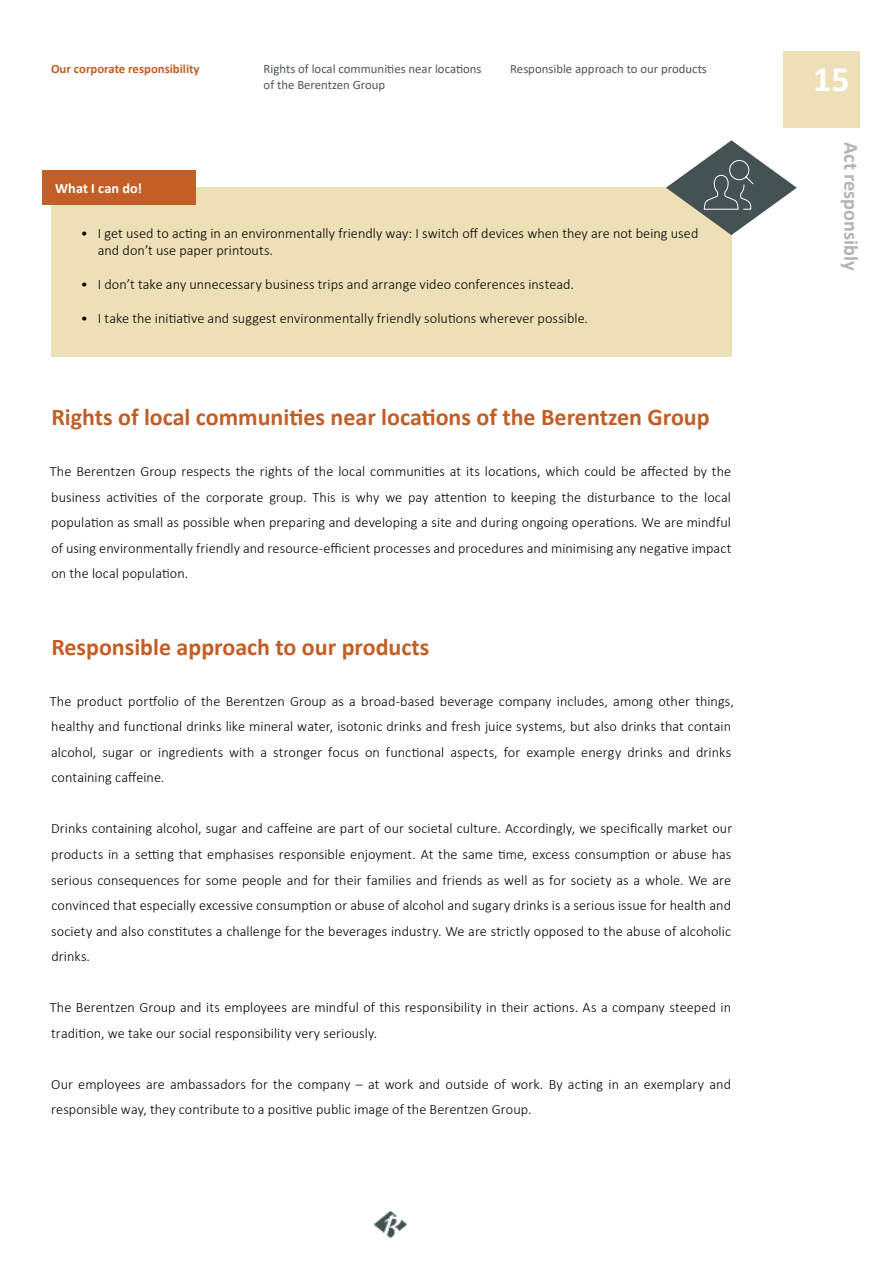
<style>
.page{position:relative;width:893px;height:1263px;background:#fff}
.page>*{position:absolute;margin:0;border:0;box-sizing:border-box;transform-origin:0 0}
.t1{font:700 36px "Calibri";color:#fff}
.t2{font:700 24px "Calibri";color:#c25e26}
.t3{font:700 20.25px "Calibri";color:#b3b3b3}
.t4{font:300 14.25px/25.5px "Calibri";letter-spacing:.005em;color:#000}
.t5{font:700 14.25px "Calibri";letter-spacing:.005em;color:#fff}
.t6{font:12.75px/15.3px "Calibri";color:#4e585a}
.t7{font:700 12.75px "Calibri";color:#c25e26}
</style>
<div class="page">
<div style="left:783px;top:51px;width:77px;height:77px;background:#eddfb6"></div>
<img style="left:373px;top:1212px;width:34px;height:26px">
<div style="left:51px;top:188px;width:680px;height:169px;background:#eddfb6"></div>
<div style="left:43px;top:171px;width:153px;height:34px;background:#c25e26"></div>
<svg style="left:666px;top:140px;width:131px;height:95px"></svg>
<p class="t6" style="left:264px;top:61px;width:219px">Rights of local communities near locations of the Berentzen Group</p>
<p class="t7" style="left:51px;top:60px;width:150px">Our corporate responsibility</p>
<p class="t6" style="left:510px;top:61px;width:198px">Responsible approach to our products</p>
<p class="t5" style="left:55px;top:178px;width:88px">What I can do!</p>
<p class="t4" style="left:98px;top:225px;width:602px;line-height:17px;text-indent:-17px">• I get used to acting in an environmentally friendly way: I switch off devices when they are not being used and don’t use paper printouts.</p>
<p class="t4" style="left:81px;top:272px;width:495px">• I don’t take any unnecessary business trips and arrange video conferences instead.</p>
<p class="t4" style="left:81px;top:306px;width:509px">• I take the initiative and suggest environmentally friendly solutions wherever possible.</p>
<h2 class="t2" style="left:51px;top:400px;width:660px">Rights of local communities near locations of the Berentzen Group</h2>
<p class="t4" style="left:50px;top:459px;width:683px;text-align:justify">The Berentzen Group respects the rights of the local communities at its locations, which could be affected by the business activities of the corporate group. This is why we pay attention to keeping the disturbance to the local population as small as possible when preparing and developing a site and during ongoing operations. We are mindful of using environmentally friendly and resource-efficient processes and procedures and minimising any negative impact on the local population.</p>
<h2 class="t2" style="left:51px;top:630px;width:380px">Responsible approach to our products</h2>
<p class="t4" style="left:50px;top:688px;width:686px">The product portfolio of the Berentzen Group as a broad-based beverage company includes, among other things, healthy and functional drinks like mineral water, isotonic drinks and fresh juice systems, but also drinks that contain alcohol, sugar or ingredients with a stronger focus on functional aspects, for example energy drinks and drinks containing caffeine.</p>
<p class="t4" style="left:51px;top:816px;width:683px;text-align:justify">Drinks containing alcohol, sugar and caffeine are part of our societal culture. Accordingly, we specifically market our products in a setting that emphasises responsible enjoyment. At the same time, excess consumption or abuse has serious consequences for some people and for their families and friends as well as for society as a whole. We are convinced that especially excessive consumption or abuse of alcohol and sugary drinks is a serious issue for health and society and also constitutes a challenge for the beverages industry. We are strictly opposed to the abuse of alcoholic drinks.</p>
<p class="t4" style="left:50px;top:994px;width:683px">The Berentzen Group and its employees are mindful of this responsibility in their actions. As a company steeped in tradition, we take our social responsibility very seriously.</p>
<p class="t4" style="left:51px;top:1071px;width:681px">Our employees are ambassadors for the company – at work and outside of work. By acting in an exemplary and responsible way, they contribute to a positive public image of the Berentzen Group.</p>
<h1 class="t1" style="left:813px;top:53px;width:38px">15</h1>
<h3 class="t3" style="left:866px;top:142px;width:130px;rotate:90deg">Act responsibly</h3>
</div>
